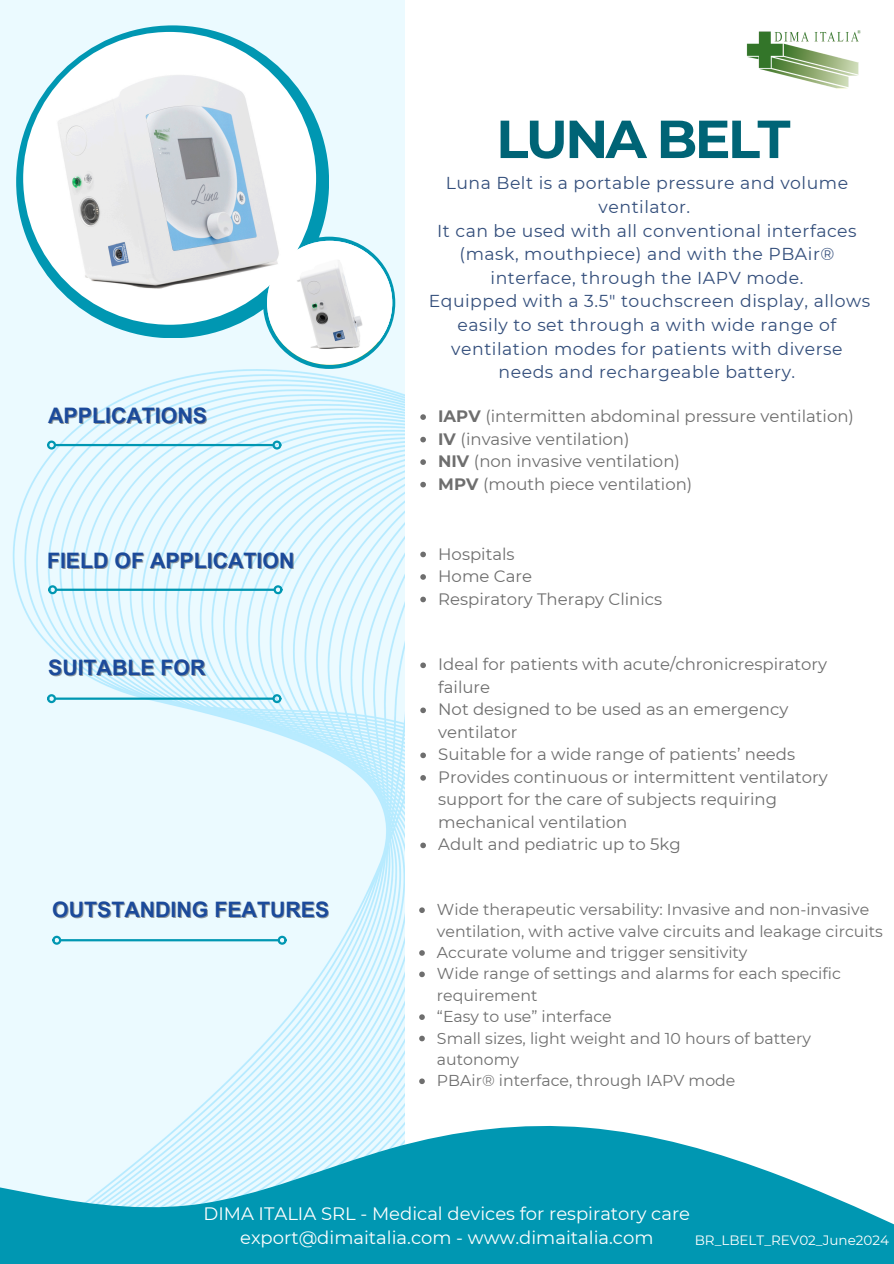
<style>
.page{position:relative;width:894px;height:1264px;background:#fff}
.page>*{position:absolute;margin:0;border:0;box-sizing:border-box;transform-origin:0 0}
.t1{font:700 53.4px "Montserrat";letter-spacing:-.05em;color:#006476}
.t2{font:700 21.3px "Arial MT Pro";color:#1b4a9b}
.t3{font:18px/24.8px "Montserrat";color:#fff;text-align:center}
.t4{font:17.25px/23.7px "Montserrat";letter-spacing:.03em;color:#334e7b;text-align:center}
.t5{font:16.5px/22.5px "Montserrat";color:#6e6e6e}
.t6{font:15.75px/21.3px "Montserrat";color:#6e6e6e}
.t7{font:13.5px "Montserrat";color:#fff}
.s1{font-weight:700}
</style>
<div class="page">
<img style="left:0;top:0;width:405px;height:1122px">
<img style="left:746px;top:30px;width:115px;height:59px">
<hr style="left:55px;top:444px;width:218px;height:2px;background:#0097b2">
<div style="left:47px;top:440px;width:9px;height:9px;border:2px solid #0097b2;border-radius:50%"></div>
<div style="left:272px;top:440px;width:9px;height:9px;border:2px solid #0097b2;border-radius:50%"></div>
<svg style="left:420px;top:414px;width:6px;height:6px"></svg>
<svg style="left:420px;top:437px;width:6px;height:5px"></svg>
<svg style="left:420px;top:459px;width:6px;height:6px"></svg>
<svg style="left:420px;top:482px;width:6px;height:5px"></svg>
<svg style="left:420px;top:551px;width:6px;height:6px"></svg>
<svg style="left:420px;top:574px;width:6px;height:6px"></svg>
<svg style="left:420px;top:596px;width:6px;height:6px"></svg>
<svg style="left:420px;top:662px;width:6px;height:6px"></svg>
<svg style="left:420px;top:707px;width:6px;height:6px"></svg>
<svg style="left:420px;top:752px;width:6px;height:6px"></svg>
<svg style="left:420px;top:775px;width:6px;height:5px"></svg>
<svg style="left:420px;top:842px;width:6px;height:6px"></svg>
<svg style="left:419px;top:907px;width:5px;height:6px"></svg>
<svg style="left:419px;top:950px;width:5px;height:5px"></svg>
<svg style="left:419px;top:971px;width:5px;height:6px"></svg>
<svg style="left:419px;top:1014px;width:5px;height:5px"></svg>
<svg style="left:419px;top:1035px;width:5px;height:6px"></svg>
<svg style="left:419px;top:1078px;width:5px;height:6px"></svg>
<hr style="left:57px;top:588px;width:217px;height:3px;background:#0097b2">
<div style="left:48px;top:585px;width:9px;height:9px;border:2px solid #0097b2;border-radius:50%"></div>
<div style="left:273px;top:585px;width:9px;height:9px;border:2px solid #0097b2;border-radius:50%"></div>
<hr style="left:55px;top:697px;width:218px;height:2px;background:#0097b2">
<div style="left:47px;top:694px;width:9px;height:9px;border:2px solid #0097b2;border-radius:50%"></div>
<div style="left:272px;top:694px;width:9px;height:9px;border:2px solid #0097b2;border-radius:50%"></div>
<hr style="left:61px;top:939px;width:217px;height:2px;background:#0097b2">
<div style="left:52px;top:935px;width:9px;height:9px;border:2px solid #0097b2;border-radius:50%"></div>
<div style="left:277px;top:935px;width:9px;height:9px;border:2px solid #0097b2;border-radius:50%"></div>
<svg style="left:0;top:1122px;width:893px;height:141px;fill:#0097b2"></svg>
<svg style="left:263px;top:237px;width:132px;height:132px"></svg>
<div style="left:16px;top:25px;width:313px;height:313px;background:#0097b2;border-radius:50%"></div>
<img style="left:23px;top:32px;width:293px;height:293px;border-radius:50%">
<img style="left:267px;top:241px;width:125px;height:124px;border-radius:50%">
<h1 class="t1" style="left:496px;top:106px;width:296px">LUNA BELT</h1>
<h3 class="t4" style="left:428px;top:171px;width:443px">Luna Belt is a portable pressure and volume ventilator.<br>It can be used with all conventional interfaces (mask, mouthpiece) and with the PBAir® interface, through the IAPV mode.<br>Equipped with a 3.5" touchscreen display, allows easily to set through a with wide range of ventilation modes for patients with diverse needs and rechargeable battery.</h3>
<p class="t2" style="left:48px;top:407px;width:161px">APPLICATIONS</p>
<p class="t5" style="left:438px;top:405px;width:417px"><span class="s1">IAPV</span> (intermitten abdominal pressure ventilation)</p>
<p class="t5" style="left:438px;top:427px;width:193px"><span class="s1">IV</span> (invasive ventilation)</p>
<p class="t5" style="left:438px;top:450px;width:243px"><span class="s1">NIV</span> (non invasive ventilation)</p>
<p class="t5" style="left:438px;top:472px;width:255px"><span class="s1">MPV</span> (mouth piece ventilation)</p>
<p class="t2" style="left:47px;top:552px;width:249px">FIELD OF APPLICATION</p>
<p class="t5" style="left:438px;top:542px;width:78px">Hospitals</p>
<p class="t5" style="left:438px;top:565px;width:95px">Home Care</p>
<p class="t5" style="left:438px;top:587px;width:225px">Respiratory Therapy Clinics</p>
<p class="t2" style="left:48px;top:659px;width:159px">SUITABLE FOR</p>
<p class="t5" style="left:438px;top:653px;width:390px">Ideal for patients with acute/chronicrespiratory failure</p>
<p class="t5" style="left:438px;top:698px;width:351px">Not designed to be used as an emergency ventilator</p>
<p class="t5" style="left:438px;top:743px;width:358px">Suitable for a wide range of patients’ needs</p>
<p class="t5" style="left:438px;top:765px;width:391px">Provides continuous or intermittent ventilatory support for the care of subjects requiring mechanical ventilation</p>
<p class="t5" style="left:438px;top:833px;width:244px">Adult and pediatric up to 5kg</p>
<p class="t2" style="left:52px;top:901px;width:278px">OUTSTANDING FEATURES</p>
<p class="t6" style="left:437px;top:899px;width:447px">Wide therapeutic versability: Invasive and non-invasive ventilation, with active valve circuits and leakage circuits</p>
<p class="t6" style="left:437px;top:941px;width:312px">Accurate volume and trigger sensitivity</p>
<p class="t6" style="left:437px;top:963px;width:405px">Wide range of settings and alarms for each specific requirement</p>
<p class="t6" style="left:437px;top:1005px;width:176px">“Easy to use” interface</p>
<h2 class="t6" style="left:437px;top:1027px;width:375px">Small sizes, light weight and 10 hours of battery autonomy</h2>
<h2 class="t6" style="left:437px;top:1070px;width:300px">PBAir® interface, through IAPV mode</h2>
<h2 class="t3" style="left:203px;top:1200px;width:488px">DIMA ITALIA SRL - Medical devices for respiratory care export@dimaitalia.com - www.dimaitalia.com</h2>
<h2 class="t7" style="left:694px;top:1231px;width:196px">BR_LBELT_REV02_June2024</h2>
</div>
